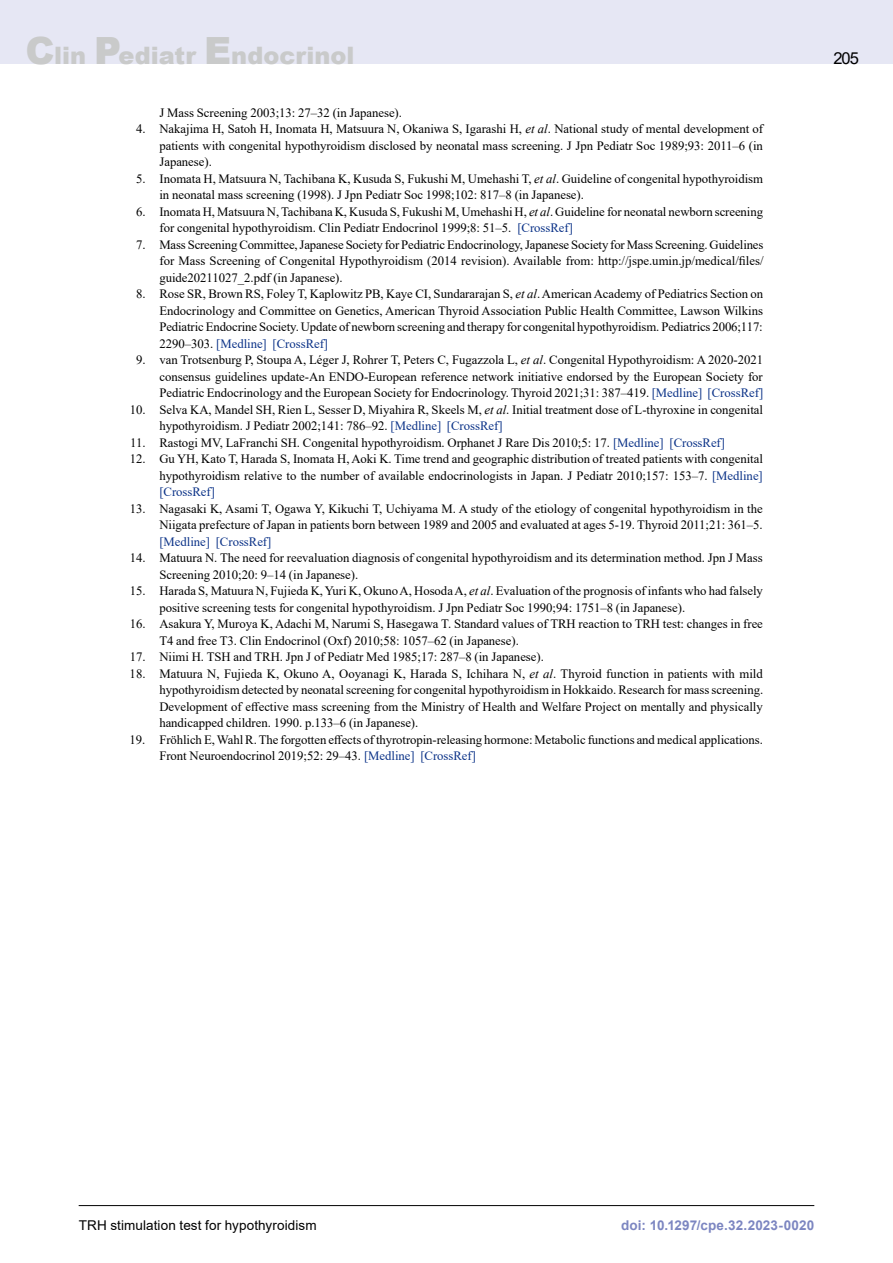
<style>
.page{position:relative;width:893px;height:1263px;background:#fff}
.page>*{position:absolute;margin:0;border:0;box-sizing:border-box;transform-origin:0 0}
.t1{font:900 24px "Arial";color:#c9caca}
.t2{font:16.5px "Arial";color:#000}
.t3{font:13.5px "Arial";letter-spacing:.01em;color:#000}
.t4{font:700 13.5px "Arial";letter-spacing:.01em;color:#7c86c1}
.t5{font:12.75px/16.5px "Times New Roman";letter-spacing:-.005em;color:#000}
.t6{font:12.75px "Times New Roman";letter-spacing:-.005em;color:#0c3388}
.s1{font-size:37.5px}
.s2{font-style:italic}
.s3{color:#0c3388}
</style>
<div class="page">
<div style="left:0;top:0;width:893px;height:64px;background:#e6e7f4"></div>
<hr style="left:79px;top:1205px;width:735px;height:1px;background:#000">
<h1 class="t1" style="left:26px;top:38px;width:330px"><span class="s1">C</span>lin <span class="s1">P</span>ediatr <span class="s1">E</span>ndocrinol</h1>
<p class="t5" style="left:159px;top:104px;width:244px">J Mass Screening 2003;13: 27–32 (in Japanese).</p>
<p class="t5" style="left:159px;top:120px;width:605px;text-align:justify;text-indent:-23px">4. Nakajima H, Satoh H, Inomata H, Matsuura N, Okaniwa S, Igarashi H, <span class="s2">et al</span>. National study of mental development of patients with congenital hypothyroidism disclosed by neonatal mass screening. J Jpn Pediatr Soc 1989;93: 2011–6 (in Japanese).</p>
<p class="t5" style="left:159px;top:170px;width:605px;text-indent:-23px">5. Inomata H, Matsuura N, Tachibana K, Kusuda S, Fukushi M, Umehashi T, <span class="s2">et al</span>. Guideline of congenital hypothyroidism in neonatal mass screening (1998). J Jpn Pediatr Soc 1998;102: 817–8 (in Japanese).</p>
<p class="t5" style="left:159px;top:203px;width:605px;text-indent:-23px">6. Inomata H, Matsuura N, Tachibana K, Kusuda S, Fukushi M, Umehashi H, <span class="s2">et al</span>. Guideline for neonatal newborn screening for congenital hypothyroidism. Clin Pediatr Endocrinol 1999;8: 51–5. <span class="s3">[CrossRef]</span></p>
<p class="t5" style="left:159px;top:236px;width:606px;text-align:justify;text-indent:-23px">7. Mass Screening Committee, Japanese Society for Pediatric Endocrinology, Japanese Society for Mass Screening. Guidelines for Mass Screening of Congenital Hypothyroidism (2014 revision). Available from: http://jspe.umin.jp/medical/files/ guide20211027_2.pdf (in Japanese).</p>
<p class="t5" style="left:159px;top:285px;width:605px;text-align:justify;text-indent:-23px">8. Rose SR, Brown RS, Foley T, Kaplowitz PB, Kaye CI, Sundararajan S, <span class="s2">et al</span>. American Academy of Pediatrics Section on Endocrinology and Committee on Genetics, American Thyroid Association Public Health Committee, Lawson Wilkins Pediatric Endocrine Society. Update of newborn screening and therapy for congenital hypothyroidism. Pediatrics 2006;117:<br>2290–303. <span class="s3">[Medline] [CrossRef]</span></p>
<p class="t5" style="left:159px;top:351px;width:605px;text-align:justify;text-indent:-23px">9. van Trotsenburg P, Stoupa A, Léger J, Rohrer T, Peters C, Fugazzola L, <span class="s2">et al</span>. Congenital Hypothyroidism: A 2020-2021 consensus guidelines update-An ENDO-European reference network initiative endorsed by the European Society for Pediatric Endocrinology and the European Society for Endocrinology. Thyroid 2021;31: 387–419. <span class="s3">[Medline] [CrossRef]</span></p>
<p class="t5" style="left:159px;top:401px;width:605px;text-indent:-30px">10. Selva KA, Mandel SH, Rien L, Sesser D, Miyahira R, Skeels M, <span class="s2">et al</span>. Initial treatment dose of L-thyroxine in congenital hypothyroidism. J Pediatr 2002;141: 786–92. <span class="s3">[Medline] [CrossRef]</span></p>
<p class="t5" style="left:130px;top:434px;width:596px">11. Rastogi MV, LaFranchi SH. Congenital hypothyroidism. Orphanet J Rare Dis 2010;5: 17. <span class="s3">[Medline] [CrossRef]</span></p>
<p class="t5" style="left:159px;top:450px;width:605px;text-align:justify;text-indent:-30px">12. Gu YH, Kato T, Harada S, Inomata H, Aoki K. Time trend and geographic distribution of treated patients with congenital hypothyroidism relative to the number of available endocrinologists in Japan. J Pediatr 2010;157: 153–7. <span class="s3">[Medline] [CrossRef]</span></p>
<p class="t5" style="left:130px;top:500px;width:635px;text-align:right">13. Nagasaki K, Asami T, Ogawa Y, Kikuchi T, Uchiyama M. A study of the etiology of congenital hypothyroidism in the<br>Niigata prefecture of Japan in patients born between 1989 and 2005 and evaluated at ages 5-19. Thyroid 2011;21: 361–5.</p>
<p class="t6" style="left:159px;top:533px;width:113px">[Medline] [CrossRef]</p>
<p class="t5" style="left:159px;top:549px;width:605px;text-indent:-30px">14. Matuura N. The need for reevaluation diagnosis of congenital hypothyroidism and its determination method. Jpn J Mass<br>Screening 2010;20: 9–14 (in Japanese).</p>
<p class="t5" style="left:159px;top:582px;width:605px;text-indent:-30px">15. Harada S, Matuura N, Fujieda K, Yuri K, Okuno A, Hosoda A, <span class="s2">et al</span>. Evaluation of the prognosis of infants who had falsely positive screening tests for congenital hypothyroidism. J Jpn Pediatr Soc 1990;94: 1751–8 (in Japanese).</p>
<p class="t5" style="left:159px;top:615px;width:605px;text-indent:-30px">16. Asakura Y, Muroya K, Adachi M, Narumi S, Hasegawa T. Standard values of TRH reaction to TRH test: changes in free<br>T4 and free T3. Clin Endocrinol (Oxf) 2010;58: 1057–62 (in Japanese).</p>
<p class="t5" style="left:130px;top:648px;width:416px">17. Niimi H. TSH and TRH. Jpn J of Pediatr Med 1985;17: 287–8 (in Japanese).</p>
<p class="t5" style="left:159px;top:665px;width:605px;text-align:justify;text-indent:-30px">18. Matuura N, Fujieda K, Okuno A, Ooyanagi K, Harada S, Ichihara N, <span class="s2">et al</span>. Thyroid function in patients with mild hypothyroidism detected by neonatal screening for congenital hypothyroidism in Hokkaido. Research for mass screening.<br>Development of effective mass screening from the Ministry of Health and Welfare Project on mentally and physically handicapped children. 1990. p.133–6 (in Japanese).</p>
<p class="t5" style="left:159px;top:731px;width:605px;text-indent:-30px">19. Fröhlich E, Wahl R. The forgotten effects of thyrotropin-releasing hormone: Metabolic functions and medical applications.<br>Front Neuroendocrinol 2019;52: 29–43. <span class="s3">[Medline] [CrossRef]</span></p>
<p class="t2" style="left:833px;top:47px;width:27px">205</p>
<p class="t3" style="left:79px;top:1216px;width:239px">TRH stimulation test for hypothyroidism</p>
<p class="t4" style="left:621px;top:1216px;width:195px">doi: 10.1297/cpe.32.2023-0020</p>
</div>
